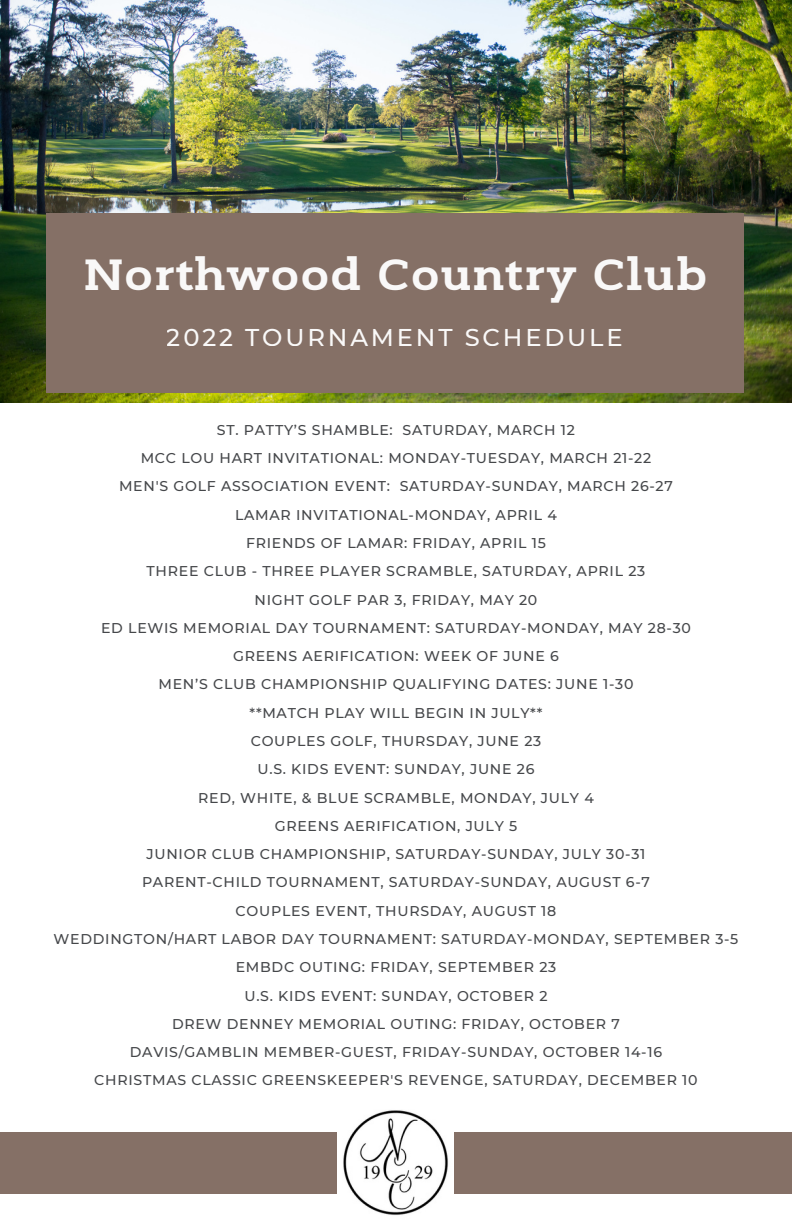
<style>
.page{position:relative;width:792px;height:1224px;background:#fff}
.page>*{position:absolute;margin:0;border:0;box-sizing:border-box;transform-origin:0 0}
.t1{font:900 42.2px "Sean Slab";letter-spacing:.03em;color:#fff}
.t2{font:500 24.2px "Montserrat";letter-spacing:.115em;color:#fff}
.t3{font:500 14.2px "Montserrat";letter-spacing:.05em;color:#45474a}
</style>
<div class="page">
<img style="left:0;top:0;width:792px;height:403px">
<div style="left:46px;top:213px;width:698px;height:180px;background:#857066"></div>
<div style="left:0;top:1132px;width:792px;height:62px;background:#857066"></div>
<img style="left:338px;top:1110px;width:115px;height:105px">
<h1 class="t1" style="left:84px;top:260px;width:625px">Northwood Country Club</h1>
<h2 class="t2" style="left:167px;top:322px;width:457px">2022 TOURNAMENT SCHEDULE</h2>
<p class="t3" style="left:217px;top:421px;width:360px">ST. PATTY’S SHAMBLE: SATURDAY, MARCH 12</p>
<p class="t3" style="left:141px;top:449px;width:512px">MCC LOU HART INVITATIONAL: MONDAY-TUESDAY, MARCH 21-22</p>
<p class="t3" style="left:119px;top:478px;width:555px">MEN'S GOLF ASSOCIATION EVENT: SATURDAY-SUNDAY, MARCH 26-27</p>
<p class="t3" style="left:235px;top:506px;width:323px">LAMAR INVITATIONAL-MONDAY, APRIL 4</p>
<p class="t3" style="left:246px;top:534px;width:301px">FRIENDS OF LAMAR: FRIDAY, APRIL 15</p>
<p class="t3" style="left:147px;top:562px;width:500px">THREE CLUB - THREE PLAYER SCRAMBLE, SATURDAY, APRIL 23</p>
<p class="t3" style="left:255px;top:591px;width:284px">NIGHT GOLF PAR 3, FRIDAY, MAY 20</p>
<p class="t3" style="left:101px;top:619px;width:591px">ED LEWIS MEMORIAL DAY TOURNAMENT: SATURDAY-MONDAY, MAY 28-30</p>
<p class="t3" style="left:233px;top:647px;width:327px">GREENS AERIFICATION: WEEK OF JUNE 6</p>
<p class="t3" style="left:159px;top:676px;width:476px">MEN’S CLUB CHAMPIONSHIP QUALIFYING DATES: JUNE 1-30</p>
<p class="t3" style="left:250px;top:704px;width:294px">**MATCH PLAY WILL BEGIN IN JULY**</p>
<p class="t3" style="left:251px;top:732px;width:292px">COUPLES GOLF, THURSDAY, JUNE 23</p>
<p class="t3" style="left:258px;top:761px;width:278px">U.S. KIDS EVENT: SUNDAY, JUNE 26</p>
<p class="t3" style="left:198px;top:789px;width:397px">RED, WHITE, &amp; BLUE SCRAMBLE, MONDAY, JULY 4</p>
<p class="t3" style="left:275px;top:817px;width:244px">GREENS AERIFICATION, JULY 5</p>
<p class="t3" style="left:147px;top:845px;width:500px">JUNIOR CLUB CHAMPIONSHIP, SATURDAY-SUNDAY, JULY 30-31</p>
<p class="t3" style="left:142px;top:874px;width:509px">PARENT-CHILD TOURNAMENT, SATURDAY-SUNDAY, AUGUST 6-7</p>
<p class="t3" style="left:236px;top:902px;width:322px">COUPLES EVENT, THURSDAY, AUGUST 18</p>
<p class="t3" style="left:54px;top:930px;width:686px">WEDDINGTON/HART LABOR DAY TOURNAMENT: SATURDAY-MONDAY, SEPTEMBER 3-5</p>
<p class="t3" style="left:236px;top:959px;width:322px">EMBDC OUTING: FRIDAY, SEPTEMBER 23</p>
<p class="t3" style="left:244px;top:987px;width:305px">U.S. KIDS EVENT: SUNDAY, OCTOBER 2</p>
<p class="t3" style="left:172px;top:1015px;width:449px">DREW DENNEY MEMORIAL OUTING: FRIDAY, OCTOBER 7</p>
<p class="t3" style="left:130px;top:1043px;width:534px">DAVIS/GAMBLIN MEMBER-GUEST, FRIDAY-SUNDAY, OCTOBER 14-16</p>
<p class="t3" style="left:94px;top:1072px;width:605px">CHRISTMAS CLASSIC GREENSKEEPER'S REVENGE, SATURDAY, DECEMBER 10</p>
</div>
